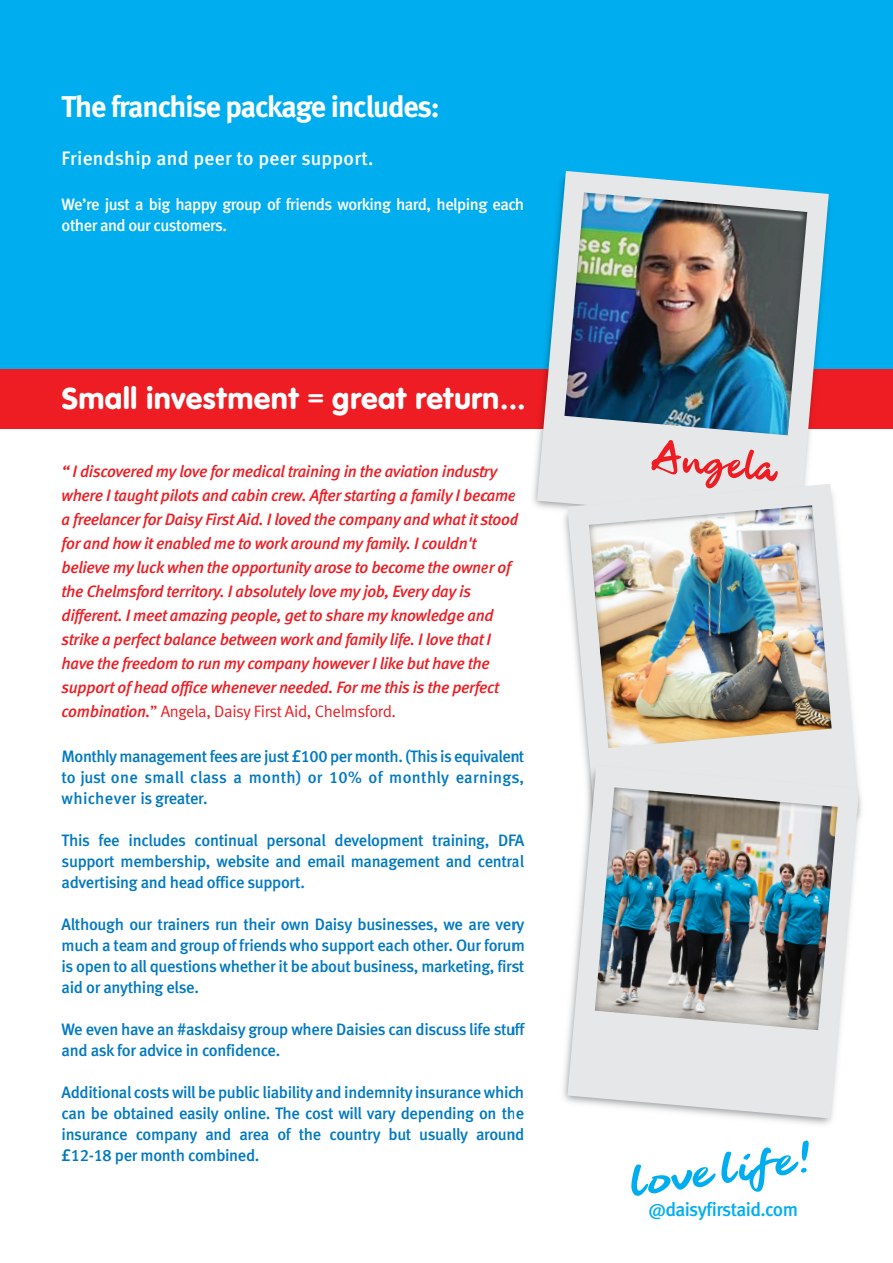
<style>
.page{position:relative;width:893px;height:1263px;background:#fff}
.page>*{position:absolute;margin:0;border:0;box-sizing:border-box;transform-origin:0 0}
.t1{font:31.5px "VAG Rundschrift D";letter-spacing:.005em;color:#fff}
.t2{font:700 30px "Meta Bank";letter-spacing:-.035em;color:#fff}
.t3{font:500 19.5px "Meta Bank";letter-spacing:.01em;color:#fff}
.t4{font:500 19.2px "Meta Bank";letter-spacing:-.03em;color:#00aeef}
.t5{font:500 16.5px/21px "Meta Bank";letter-spacing:-.02em;color:#0079c2;text-align:justify}
.t6{font:italic 500 16.5px/24px "Meta Bank";letter-spacing:-.02em;color:#ee1d23}
.t7{font:500 16.5px/21px "Meta Bank";letter-spacing:-.03em;color:#fff}
.t8{font:16.5px "Meta Bank Normal";letter-spacing:-.02em;color:#ee1d23}
.s1{font-family:"Meta Bank";font-weight:500;font-style:italic}
</style>
<div class="page">
<div style="left:0;top:0;width:893px;height:422px;background:#00aeef"></div>
<div style="left:0;top:369px;width:893px;height:60px;background:#ee1d23"></div>
<svg style="left:631px;top:1174px;width:157px;height:22px"></svg>
<img style="left:538px;top:272px;width:286px;height:166px">
<img style="left:553px;top:171px;width:277px;height:101px">
<img style="left:533px;top:438px;width:277px;height:69px">
<img style="left:569px;top:585px;width:284px;height:135px">
<img style="left:540px;top:456px;width:301px;height:129px">
<img style="left:563px;top:720px;width:292px;height:454px">
<img style="left:567px;top:867px;width:288px;height:251px">
<img style="left:565px;top:738px;width:297px;height:129px">
<h2 class="t2" style="left:62px;top:88px;width:380px">The franchise package includes:</h2>
<p class="t3" style="left:62px;top:146px;width:314px">Friendship and peer to peer support.</p>
<p class="t7" style="left:62px;top:193px;width:464px">We’re just a big happy group of friends working hard, helping each other and our customers.</p>
<h1 class="t1" style="left:62px;top:380px;width:465px">Small investment = great return...</h1>
<p class="t6" style="left:62px;top:459px;width:459px">“ I discovered my love for medical training in the aviation industry where I taught pilots and cabin crew. After starting a family I became a freelancer for Daisy First Aid. I loved the company and what it stood for and how it enabled me to work around my family. I couldn't believe my luck when the opportunity arose to become the owner of the Chelmsford territory. I absolutely love my job, Every day is different. I meet amazing people, get to share my knowledge and strike a perfect balance between work and family life. I love that I have the freedom to run my company however I like but have the support of head office whenever needed. For me this is the perfect</p>
<p class="t8" style="left:62px;top:702px;width:336px"><span class="s1">combination.</span>” Angela, Daisy First Aid, Chelmsford.</p>
<p class="t5" style="left:62px;top:746px;width:464px">Monthly management fees are just £100 per month. (This is equivalent to just one small class a month) or 10% of monthly earnings, whichever is greater.</p>
<p class="t5" style="left:62px;top:830px;width:464px">This fee includes continual personal development training, DFA support membership, website and email management and central advertising and head office support.</p>
<p class="t5" style="left:62px;top:914px;width:464px">Although our trainers run their own Daisy businesses, we are very much a team and group of friends who support each other. Our forum is open to all questions whether it be about business, marketing, first aid or anything else.</p>
<p class="t5" style="left:62px;top:1019px;width:464px">We even have an #askdaisy group where Daisies can discuss life stuff and ask for advice in confidence.</p>
<p class="t5" style="left:62px;top:1082px;width:464px">Additional costs will be public liability and indemnity insurance which can be obtained easily online. The cost will vary depending on the insurance company and area of the country but usually around £12-18 per month combined.</p>
<p class="t4" style="left:648px;top:1198px;width:151px">@daisyfirstaid.com</p>
</div>
